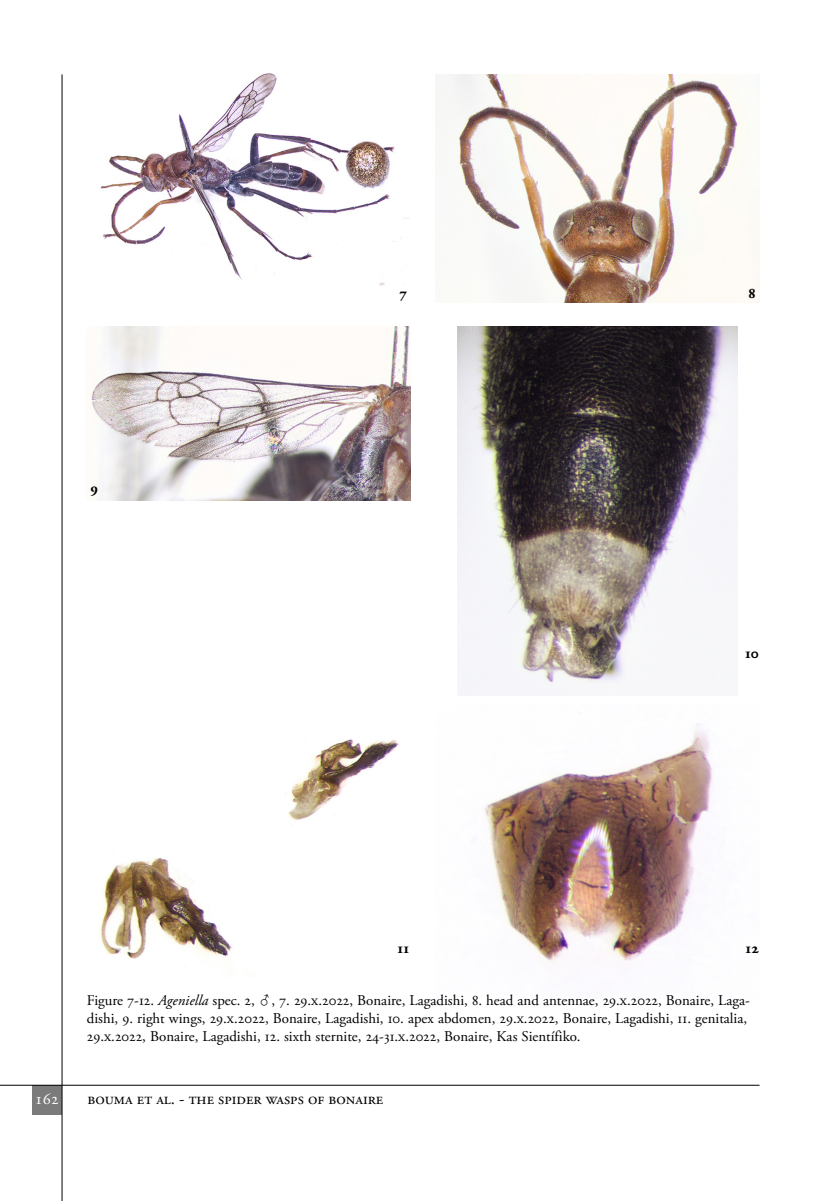
<style>
.page{position:relative;width:834px;height:1201px;background:#fff}
.page>*{position:absolute;margin:0;border:0;box-sizing:border-box;transform-origin:0 0}
.t1{font:16.62px "Adobe Garamond Pro";color:#000}
.t2{font:16.62px "Adobe Garamond Pro";color:#fff}
.t3{font:14.88px/17.8px "Adobe Garamond Pro";color:#000}
.t4{font:700 14.88px "Adobe Garamond Exp";color:#000}
.s1{font-family:"Adobe Garamond Exp"}
.s2{font-style:italic}
.s3{font-family:"Universal Std Newswith Comm Pi"}
</style>
<div class="page">
<div style="left:32px;top:1085px;width:30px;height:30px;background:#7c7b7b"></div>
<hr style="left:62px;top:74px;width:1px;height:1126px;background:#000">
<img style="left:484px;top:723px;width:230px;height:238px">
<hr style="left:0;top:1084px;width:759px;height:1px;background:#000">
<img style="left:100px;top:73px;width:309px;height:213px">
<img style="left:435px;top:74px;width:324px;height:228px">
<img style="left:458px;top:326px;width:279px;height:369px">
<img style="left:91px;top:326px;width:319px;height:174px">
<img style="left:100px;top:739px;width:299px;height:220px">
<p class="t4" style="left:90px;top:482px;width:9px">9</p>
<p class="t4" style="left:399px;top:288px;width:9px">7</p>
<p class="t4" style="left:397px;top:942px;width:13px">11</p>
<p class="t4" style="left:748px;top:288px;width:9px">8</p>
<p class="t4" style="left:745px;top:648px;width:15px">10</p>
<p class="t4" style="left:745px;top:942px;width:15px">12</p>
<p class="t3" style="left:87px;top:992px;width:663px">Figure <span class="s1">7</span>-<span class="s1">12</span>. <span class="s2">Ageniella</span> spec. <span class="s1">2</span>, <span class="s3">♂</span>, <span class="s1">7</span>. <span class="s1">29</span>.<span class="s1">x</span>.<span class="s1">2022</span>, Bonaire, Lagadishi, <span class="s1">8</span>. head and antennae, <span class="s1">29</span>.<span class="s1">x</span>.<span class="s1">2022</span>, Bonaire, Laga&shy;dishi, <span class="s1">9</span>. right wings, <span class="s1">29</span>.<span class="s1">x</span>.<span class="s1">2022</span>, Bonaire, Lagadishi, <span class="s1">10</span>. apex abdomen, <span class="s1">29</span>.<span class="s1">x</span>.<span class="s1">2022</span>, Bonaire, Lagadishi, <span class="s1">11</span>. genitalia,<br><span class="s1">29</span>.<span class="s1">x</span>.<span class="s1">2022</span>, Bonaire, Lagadishi, <span class="s1">12</span>. sixth sternite, <span class="s1">24</span>-<span class="s1">31</span>.<span class="s1">x</span>.<span class="s1">2022</span>, Bonaire, Kas Sientífiko.</p>
<p class="t2" style="left:35px;top:1088px;width:26px">162</p>
<p class="t1" style="left:87px;top:1088px;width:28px">bouma</p>
<p class="t1" style="left:137px;top:1088px;width:62px">et al. - the</p>
<p class="t1" style="left:218px;top:1088px;width:22px">spider</p>
<p class="t1" style="left:266px;top:1088px;width:89px">wasps of bonaire</p>
</div>
